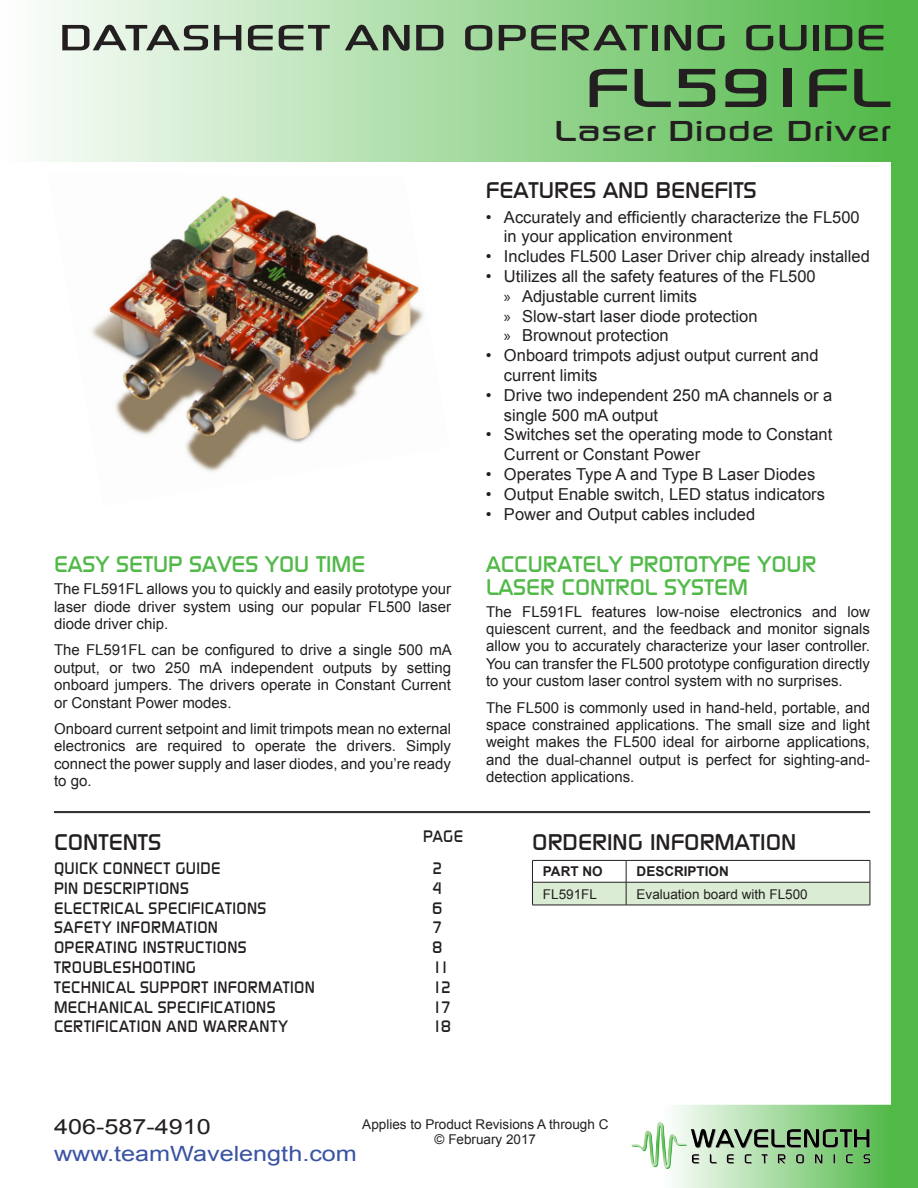
<style>
.page{position:relative;width:918px;height:1188px;background:#fff}
.page>*{position:absolute;margin:0;border:0;box-sizing:border-box;transform-origin:0 0}
.t1{font:54px "Modaerne";letter-spacing:-.01em;color:#231f20;scale:1.5 1}
.t2{font:36px "Modaerne";color:#231f20;scale:1.5 1}
.t3{font:28.5px "Modaerne";letter-spacing:.005em;color:#231f20;scale:1.5 1}
.Cover_Page_Body_Head{font:22.5px/22.5px "Modaerne";color:#51b948;scale:1.08 1}
.TOC_Header_Style{font:22.5px "Modaerne";color:#231f20;scale:1.1 1}
.t4{font:21px "Arial";color:#3a53a3;scale:1.2 1}
.t5{font:21px "Arial";color:#231f20;scale:1.2 1}
.t6{font:16.5px/19.8px "Arial";color:#231f20}
.TOC_Line_Style{font:16.5px "Modaerne";letter-spacing:.025em;color:#231f20}
.Cover_Page_Body{font:15px/17.4px "Arial";color:#231f20;text-align:justify}
.Un-Numbered_Body_Cop{font:13.5px "Arial";color:#231f20}
.Pin_Table_Copy{font:13.5px "Arial";color:#231f20}
.Table_Headers{font:700 13.5px "Arial";color:#231f20}
.s1{font-family:"Myriad Pro"}
</style>
<div class="page">
<img style="left:91px;top:196px;width:333px;height:276px">
<hr style="left:54px;top:811px;width:816px;height:1px;background:#231f20">
<hr style="left:54px;top:812px;width:816px;height:1px;background:#231f20">
<svg style="left:46px;top:0;width:486px;height:162px;background:#c6e7c3"></svg>
<svg style="left:532px;top:0;width:386px;height:1188px"></svg>
<img style="left:620px;top:1114px;width:271px;height:74px">
<h2 class="t2" style="left:59px;top:18px;width:553px">DATASHEET AND OPERATING GUIDE</h2>
<h1 class="t1" style="left:585px;top:58px;width:206px">FL591FL</h1>
<h3 class="t3" style="left:554px;top:115px;width:226px">Laser Diode Driver</h3>
<p class="Cover_Page_Body_Head" style="left:54px;top:553px;width:290px">EASY SETUP SAVES YOU TIME</p>
<p class="Cover_Page_Body" style="left:54px;top:580px;width:399px">The FL591FL allows you to quickly and easily prototype your laser diode driver system using our popular FL500 laser diode driver chip.</p>
<p class="Cover_Page_Body" style="left:54px;top:642px;width:399px">The FL591FL can be configured to drive a single 500 mA output, or two 250 mA independent outputs by setting onboard jumpers. The drivers operate in Constant Current or Constant Power modes.</p>
<p class="Cover_Page_Body" style="left:54px;top:720px;width:399px">Onboard current setpoint and limit trimpots mean no external electronics are required to operate the drivers. Simply connect the power supply and laser diodes, and you’re ready to go.</p>
<p class="TOC_Line_Style" style="left:423px;top:827px;width:42px">PAGE</p>
<p class="TOC_Header_Style" style="left:54px;top:829px;width:99px">CONTENTS</p>
<p class="TOC_Line_Style" style="left:54px;top:859px;width:168px">QUICK CONNECT GUIDE</p>
<p class="TOC_Line_Style" style="left:432px;top:859px;width:12px">2</p>
<p class="TOC_Line_Style" style="left:54px;top:879px;width:136px">PIN DESCRIPTIONS</p>
<p class="TOC_Line_Style" style="left:432px;top:879px;width:12px">4</p>
<p class="TOC_Line_Style" style="left:54px;top:899px;width:214px">ELECTRICAL SPECIFICATIONS</p>
<p class="TOC_Line_Style" style="left:432px;top:899px;width:12px">6</p>
<p class="TOC_Line_Style" style="left:54px;top:919px;width:166px">SAFETY INFORMATION</p>
<p class="TOC_Line_Style" style="left:432px;top:919px;width:12px">7</p>
<p class="TOC_Line_Style" style="left:54px;top:938px;width:194px">OPERATING INSTRUCTIONS</p>
<p class="TOC_Line_Style" style="left:432px;top:938px;width:12px">8</p>
<p class="TOC_Line_Style" style="left:54px;top:958px;width:144px">TROUBLESHOOTING</p>
<p class="TOC_Line_Style" style="left:432px;top:958px;width:19px">11</p>
<p class="TOC_Line_Style" style="left:54px;top:978px;width:262px">TECHNICAL SUPPORT INFORMATION</p>
<p class="TOC_Line_Style" style="left:432px;top:978px;width:21px">12</p>
<p class="TOC_Line_Style" style="left:54px;top:998px;width:223px">MECHANICAL SPECIFICATIONS</p>
<p class="TOC_Line_Style" style="left:432px;top:998px;width:21px">17</p>
<p class="TOC_Line_Style" style="left:54px;top:1018px;width:236px">CERTIFICATION AND WARRANTY</p>
<p class="TOC_Line_Style" style="left:432px;top:1018px;width:21px">18</p>
<p class="TOC_Header_Style" style="left:486px;top:178px;width:248px">FEATURES AND BENEFITS</p>
<p class="t6" style="left:504px;top:207px;width:357px;text-indent:-18px">• Accurately and efficiently characterize the FL500 in your application environment</p>
<p class="t6" style="left:486px;top:247px;width:385px">• Includes FL500 Laser Driver chip already installed</p>
<p class="t6" style="left:486px;top:267px;width:331px">• Utilizes all the safety features of the FL500</p>
<p class="t6" style="left:504px;top:286px;width:195px"><span class="s1">»</span> Adjustable current limits</p>
<p class="t6" style="left:504px;top:306px;width:255px"><span class="s1">»</span> Slow-start laser diode protection</p>
<p class="t6" style="left:504px;top:326px;width:166px"><span class="s1">»</span> Brownout protection</p>
<p class="t6" style="left:504px;top:346px;width:316px;text-indent:-18px">• Onboard trimpots adjust output current and current limits</p>
<p class="t6" style="left:504px;top:385px;width:330px;text-indent:-18px">• Drive two independent 250 mA channels or a single 500 mA output</p>
<p class="t6" style="left:504px;top:425px;width:330px;text-indent:-18px">• Switches set the operating mode to Constant<br>Current or Constant Power</p>
<p class="t6" style="left:486px;top:465px;width:331px">• Operates Type A and Type B Laser Diodes</p>
<p class="t6" style="left:486px;top:484px;width:340px">• Output Enable switch, LED status indicators</p>
<p class="t6" style="left:486px;top:504px;width:271px">• Power and Output cables included</p>
<p class="Cover_Page_Body_Head" style="left:486px;top:553px;width:307px">ACCURATELY PROTOTYPE YOUR<br>LASER CONTROL SYSTEM</p>
<p class="Cover_Page_Body" style="left:486px;top:603px;width:386px">The FL591FL features low-noise electronics and low quiescent current, and the feedback and monitor signals allow you to accurately characterize your laser controller.<br>You can transfer the FL500 prototype configuration directly to your custom laser control system with no surprises.</p>
<p class="Cover_Page_Body" style="left:486px;top:699px;width:386px">The FL500 is commonly used in hand-held, portable, and space constrained applications. The small size and light weight makes the FL500 ideal for airborne applications, and the dual-channel output is perfect for sighting-and&shy;detection applications.</p>
<p class="TOC_Header_Style" style="left:532px;top:829px;width:242px">ORDERING INFORMATION</p>
<p class="Table_Headers" style="left:543px;top:863px;width:61px">PART NO</p>
<p class="Table_Headers" style="left:637px;top:863px;width:94px">DESCRIPTION</p>
<p class="Pin_Table_Copy" style="left:543px;top:885px;width:56px">FL591FL</p>
<p class="Pin_Table_Copy" style="left:637px;top:885px;width:173px">Evaluation board with FL500</p>
<h3 class="t5" style="left:54px;top:1113px;width:132px">406-587-4910</h3>
<h3 class="t4" style="left:54px;top:1140px;width:254px">www.teamWavelength.com</h3>
<p class="Un-Numbered_Body_Cop" style="left:362px;top:1116px;width:248px">Applies to Product Revisions A through C</p>
<p class="Un-Numbered_Body_Cop" style="left:435px;top:1131px;width:103px">© February 2017</p>
</div>
